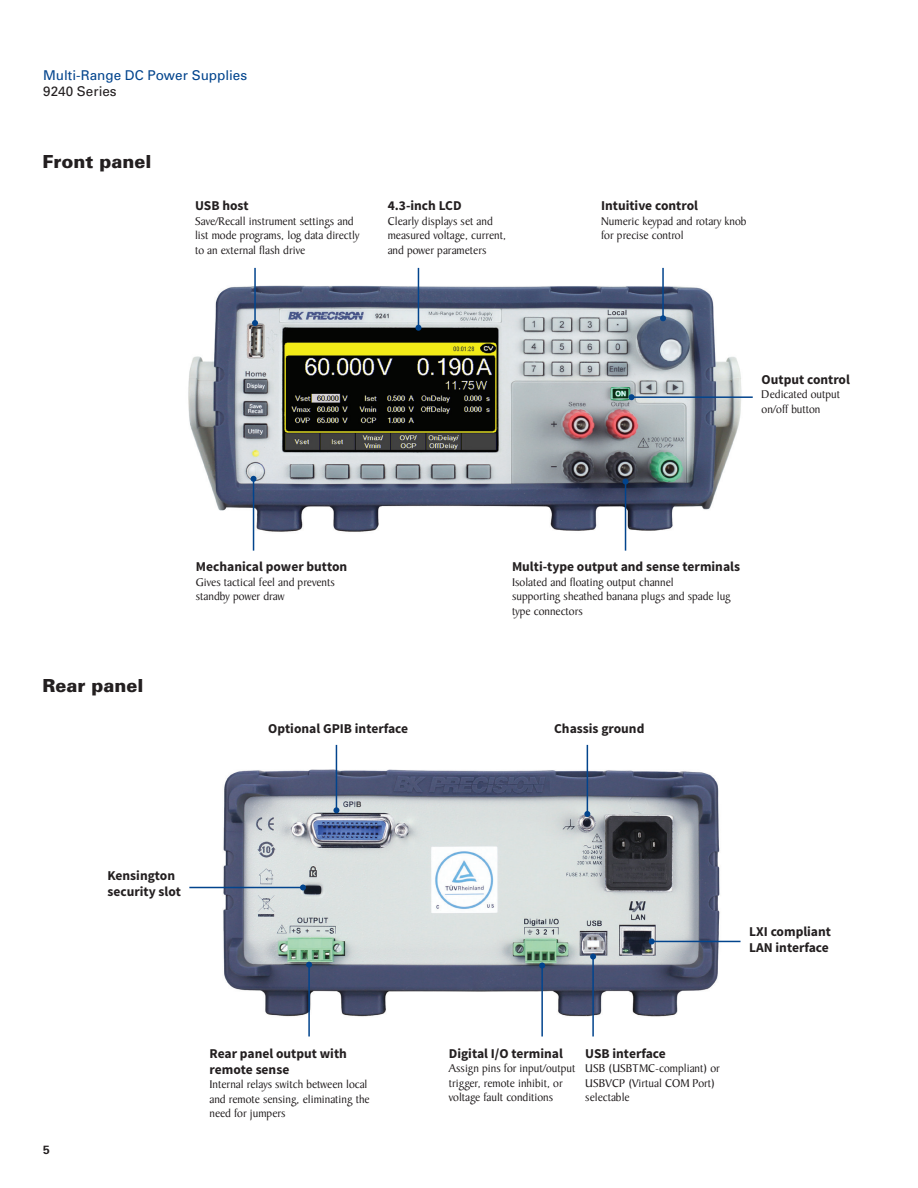
<style>
.page{position:relative;width:918px;height:1188px;background:#fff}
.page>*{position:absolute;margin:0;border:0;box-sizing:border-box;transform-origin:0 0}
.t1{font:900 18px "Univers";color:#231f20}
.t2{font:700 13.5px/16.2px "Source Sans Pro";color:#231f20}
.t3{font:13.5px "Univers";color:#02448d}
.t4{font:13.5px "Univers";color:#231f20}
.t5{font:12px/14.4px "Baker Signet";color:#231f20}
.t6{font:700 12px "Univers";color:#231f20}
</style>
<div class="page">
<img style="left:205px;top:755px;width:532px;height:262px">
<img style="left:188px;top:271px;width:554px;height:274px">
<hr style="left:254px;top:268px;width:2px;height:55px;background:#02448d">
<svg style="left:252px;top:320px;width:6px;height:6px"></svg>
<hr style="left:418px;top:268px;width:1px;height:60px;background:#02448d">
<svg style="left:415px;top:325px;width:6px;height:6px"></svg>
<hr style="left:625px;top:482px;width:1px;height:69px;background:#02448d">
<svg style="left:623px;top:479px;width:6px;height:6px"></svg>
<hr style="left:253px;top:479px;width:1px;height:72px;background:#02448d">
<svg style="left:251px;top:476px;width:6px;height:6px"></svg>
<hr style="left:662px;top:268px;width:2px;height:50px;background:#02448d">
<svg style="left:660px;top:315px;width:6px;height:6px"></svg>
<hr style="left:336px;top:745px;width:1px;height:65px;background:#02448d">
<svg style="left:333px;top:807px;width:6px;height:6px"></svg>
<hr style="left:308px;top:965px;width:2px;height:71px;background:#02448d">
<svg style="left:306px;top:962px;width:6px;height:6px"></svg>
<hr style="left:587px;top:745px;width:1px;height:69px;background:#02448d">
<svg style="left:584px;top:811px;width:6px;height:6px"></svg>
<hr style="left:189px;top:887px;width:114px;height:1px;background:#02448d">
<svg style="left:300px;top:885px;width:6px;height:6px"></svg>
<hr style="left:541px;top:966px;width:2px;height:70px;background:#02448d">
<svg style="left:539px;top:963px;width:6px;height:6px"></svg>
<hr style="left:652px;top:941px;width:89px;height:1px;background:#02448d">
<svg style="left:649px;top:938px;width:6px;height:6px"></svg>
<hr style="left:592px;top:957px;width:2px;height:79px;background:#02448d">
<svg style="left:590px;top:954px;width:6px;height:6px"></svg>
<hr style="left:632px;top:396px;width:121px;height:2px;background:#02448d">
<svg style="left:629px;top:394px;width:6px;height:6px"></svg>
<p class="t3" style="left:43px;top:67px;width:206px">Multi-Range DC Power Supplies</p>
<p class="t4" style="left:43px;top:83px;width:75px">9240 Series</p>
<h1 class="t1" style="left:43px;top:151px;width:110px">Front panel</h1>
<p class="t2" style="left:195px;top:198px;width:55px">USB host</p>
<p class="t5" style="left:195px;top:214px;width:166px">Save/Recall instrument settings and list mode programs, log data directly to an external flash drive</p>
<p class="t2" style="left:388px;top:198px;width:75px">4.3-inch LCD</p>
<p class="t5" style="left:388px;top:214px;width:120px">Clearly displays set and measured voltage, current, and power parameters</p>
<p class="t2" style="left:601px;top:198px;width:98px">Intuitive control</p>
<p class="t5" style="left:601px;top:214px;width:147px">Numeric keypad and rotary knob for precise control</p>
<p class="t2" style="left:762px;top:372px;width:90px">Output control</p>
<p class="t5" style="left:762px;top:388px;width:80px">Dedicated output on/off button</p>
<h1 class="t1" style="left:43px;top:675px;width:102px">Rear panel</h1>
<p class="t2" style="left:196px;top:559px;width:153px">Mechanical power button</p>
<p class="t5" style="left:196px;top:575px;width:141px">Gives tactical feel and prevents standby power draw</p>
<p class="t2" style="left:268px;top:721px;width:142px">Optional GPIB interface</p>
<p class="t2" style="left:512px;top:559px;width:230px">Multi-type output and sense terminals</p>
<p class="t5" style="left:512px;top:575px;width:220px">Isolated and floating output channel<br>supporting sheathed banana plugs and spade lug type connectors</p>
<p class="t2" style="left:554px;top:721px;width:92px">Chassis ground</p>
<p class="t2" style="left:108px;top:868px;width:75px">Kensington security slot</p>
<p class="t6" style="left:43px;top:1143px;width:8px">5</p>
<p class="t2" style="left:210px;top:1046px;width:139px">Rear panel output with remote sense</p>
<p class="t5" style="left:210px;top:1078px;width:162px">Internal relays switch between local and remote sensing, eliminating the need for jumpers</p>
<p class="t2" style="left:749px;top:924px;width:83px">LXI compliant<br>LAN interface</p>
<p class="t2" style="left:449px;top:1046px;width:116px">Digital I/O terminal</p>
<p class="t5" style="left:449px;top:1062px;width:128px">Assign pins for input/output trigger, remote inhibit, or voltage fault conditions</p>
<p class="t2" style="left:585px;top:1046px;width:82px">USB interface</p>
<p class="t5" style="left:585px;top:1062px;width:136px">USB (USBTMC-compliant) or<br>USBVCP (Virtual COM Port) selectable</p>
</div>
